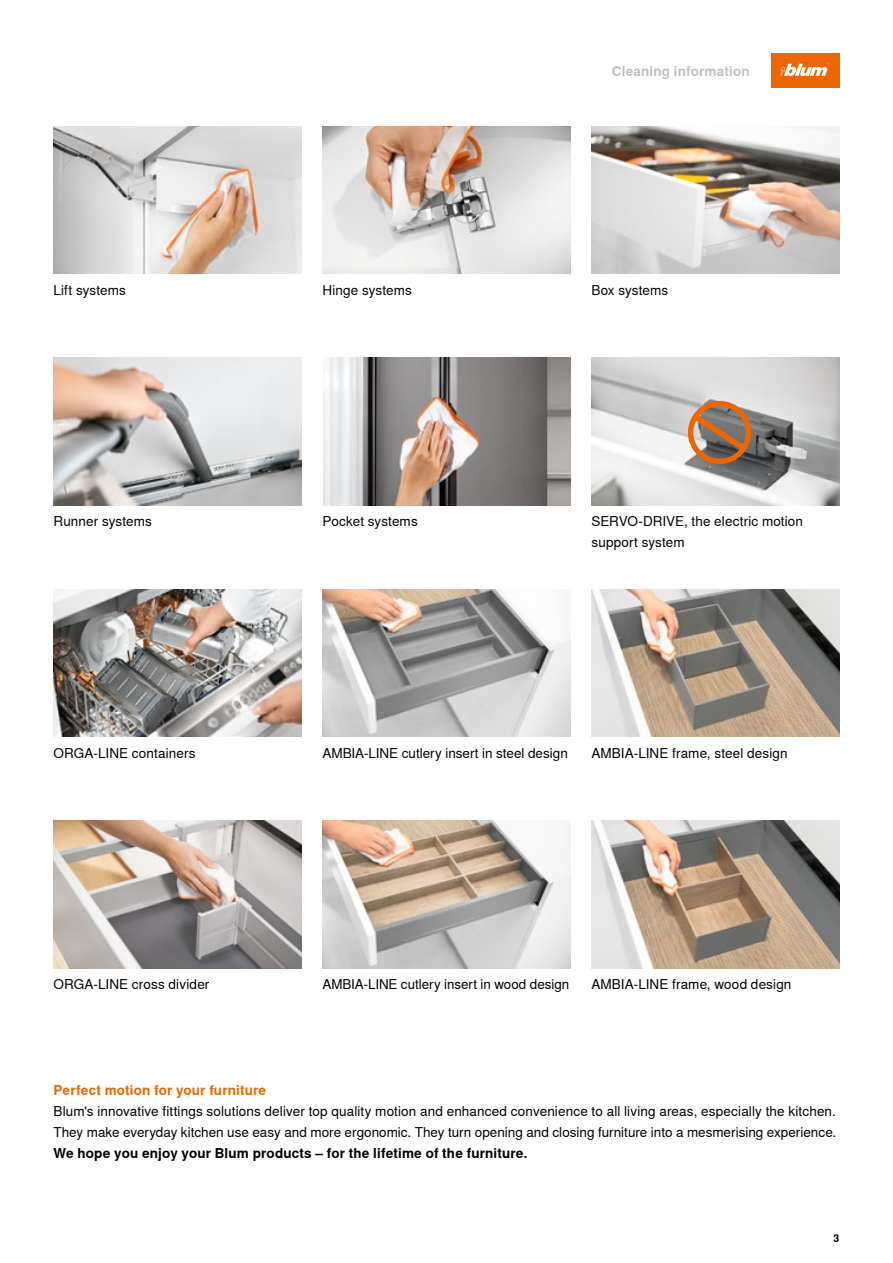
<style>
.page{position:relative;width:893px;height:1263px;background:#fff}
.page>*{position:absolute;margin:0;border:0;box-sizing:border-box;transform-origin:0 0}
._09_Copy_Black_Regular{font:13.5px/21px "Nimbus Sans Global";letter-spacing:.005em;color:#000}
._09_Copy_Orange_Bold{font:13.5px/21px "Nimbus Sans Global";letter-spacing:.005em;color:#000}
._09_Copy_Orange_Bold-2{font:700 13.5px "Nimbus Sans Global";letter-spacing:.01em;color:#000}
._09_Copy_Orange_Bold-3{font:700 13.5px "Nimbus Sans Global";letter-spacing:.01em;color:#ec6602}
._09_Tech_Head_33K_Bold_Right{font:700 13.5px "Nimbus Sans Global";letter-spacing:.01em;color:#c0c0c1}
.t1{font:700 10.5px "Nimbus Sans Global";color:#000}
</style>
<div class="page">
<div style="left:771px;top:54px;width:68px;height:34px;background:#ec6602"></div>
<svg style="left:780px;top:63px;width:49px;height:13px"></svg>
<img style="left:323px;top:126px;width:247px;height:148px">
<img style="left:54px;top:589px;width:247px;height:148px">
<img style="left:323px;top:589px;width:247px;height:148px">
<img style="left:323px;top:821px;width:247px;height:147px">
<img style="left:591px;top:126px;width:248px;height:148px">
<img style="left:591px;top:358px;width:248px;height:147px">
<img style="left:591px;top:589px;width:248px;height:148px">
<img style="left:54px;top:126px;width:247px;height:148px">
<img style="left:54px;top:358px;width:247px;height:147px">
<img style="left:591px;top:821px;width:248px;height:147px">
<img style="left:54px;top:821px;width:247px;height:147px">
<svg style="left:688px;top:401px;width:63px;height:63px;background:#a57b5b"></svg>
<img style="left:323px;top:358px;width:247px;height:147px">
<p class="_09_Tech_Head_33K_Bold_Right" style="left:612px;top:63px;width:139px">Cleaning information</p>
<p class="_09_Copy_Black_Regular" style="left:54px;top:280px;width:74px">Lift systems</p>
<p class="_09_Copy_Black_Regular" style="left:323px;top:280px;width:91px">Hinge systems</p>
<p class="_09_Copy_Black_Regular" style="left:591px;top:280px;width:78px">Box systems</p>
<p class="_09_Copy_Black_Regular" style="left:54px;top:511px;width:100px">Runner systems</p>
<p class="_09_Copy_Black_Regular" style="left:591px;top:511px;width:213px">SERVO-DRIVE, the electric motion support system</p>
<p class="_09_Copy_Black_Regular" style="left:323px;top:511px;width:97px">Pocket systems</p>
<p class="_09_Copy_Black_Regular" style="left:54px;top:743px;width:144px">ORGA-LINE containers</p>
<p class="_09_Copy_Black_Regular" style="left:323px;top:743px;width:247px">AMBIA-LINE cutlery insert in steel design</p>
<p class="_09_Copy_Black_Regular" style="left:591px;top:743px;width:198px">AMBIA-LINE frame, steel design</p>
<p class="_09_Copy_Black_Regular" style="left:54px;top:974px;width:157px">ORGA-LINE cross divider</p>
<p class="_09_Copy_Black_Regular" style="left:323px;top:974px;width:248px">AMBIA-LINE cutlery insert in wood design</p>
<p class="_09_Copy_Black_Regular" style="left:591px;top:974px;width:201px">AMBIA-LINE frame, wood design</p>
<p class="_09_Copy_Orange_Bold-3" style="left:54px;top:1082px;width:214px">Perfect motion for your furniture</p>
<p class="_09_Copy_Orange_Bold" style="left:54px;top:1100px;width:784px">Blum's innovative fittings solutions deliver top quality motion and enhanced convenience to all living areas, especially the kitchen.<br>They make everyday kitchen use easy and more ergonomic. They turn opening and closing furniture into a mesmerising experience.</p>
<p class="_09_Copy_Orange_Bold-2" style="left:54px;top:1145px;width:475px">We hope you enjoy your Blum products – for the lifetime of the furniture.</p>
<p class="t1" style="left:833px;top:1232px;width:7px">3</p>
</div>
